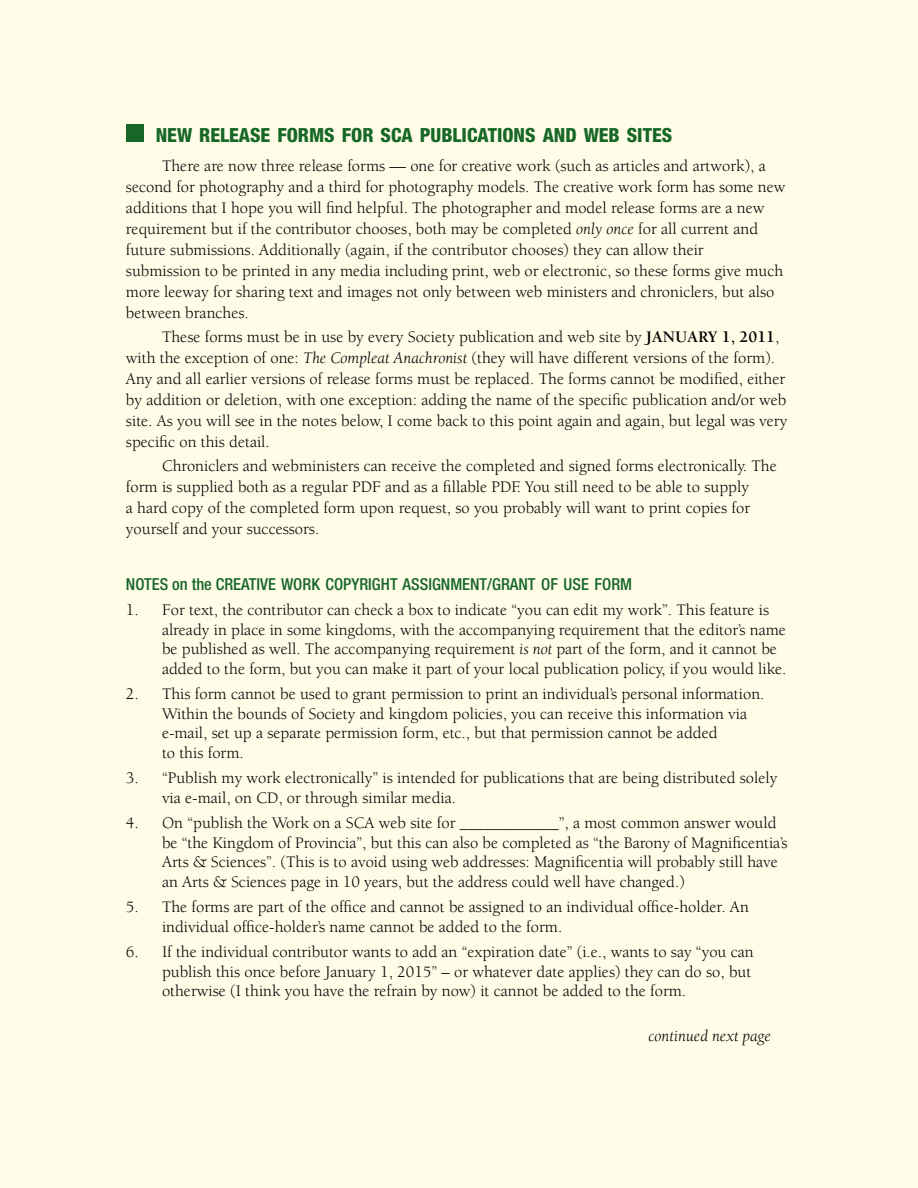
<style>
.page{position:relative;width:918px;height:1188px;background:#fffde8}
.page>*{position:absolute;margin:0;border:0;box-sizing:border-box;transform-origin:0 0}
.t1{font:800 condensed 19.5px "Helvetica Neue";color:#176727}
.t2{font:16.5px/21px "Berkeley";color:#000}
.t3{font:500 condensed 16.5px "Helvetica Neue";color:#176727}
.t4{font:italic 16.5px "Berkeley";color:#000}
.s1{font-style:italic}
.s2{font-weight:700}
</style>
<div class="page">
<div style="left:126px;top:124px;width:18px;height:18px;background:#176727"></div>
<p class="t1" style="left:156px;top:123px;width:518px">NEW RELEASE FORMS FOR SCA PUBLICATIONS AND WEB SITES</p>
<p class="t2" style="left:126px;top:155px;width:661px;text-indent:36px">There are now three release forms — one for creative work (such as articles and artwork), a second for photography and a third for photography models. The creative work form has some new additions that I hope you will find helpful. The photographer and model release forms are a new requirement but if the contributor chooses, both may be completed <span class="s1">only once</span> for all current and future submissions. Additionally (again, if the contributor chooses) they can allow their<br>submission to be printed in any media including print, web or electronic, so these forms give much more leeway for sharing text and images not only between web ministers and chroniclers, but also between branches.</p>
<p class="t2" style="left:126px;top:326px;width:663px;text-indent:36px">These forms must be in use by every Society publication and web site by <span class="s2">JANUARY 1, 2011</span>, with the exception of one: <span class="s1">The Compleat Anachronist</span> (they will have different versions of the form).<br>Any and all earlier versions of release forms must be replaced. The forms cannot be modified, either by addition or deletion, with one exception: adding the name of the specific publication and/or web site. As you will see in the notes below, I come back to this point again and again, but legal was very specific on this detail.</p>
<p class="t2" style="left:126px;top:455px;width:652px;text-indent:36px">Chroniclers and webministers can receive the completed and signed forms electronically. The form is supplied both as a regular PDF and as a fillable PDF. You still need to be able to supply<br>a hard copy of the completed form upon request, so you probably will want to print copies for yourself and your successors.</p>
<p class="t3" style="left:126px;top:574px;width:508px">NOTES on the CREATIVE WORK COPYRIGHT ASSIGNMENT/GRANT OF USE FORM</p>
<p class="t2" style="left:162px;top:600px;width:626px;line-height:19.5px;text-indent:-36px">1. For text, the contributor can check a box to indicate “you can edit my work”. This feature is already in place in some kingdoms, with the accompanying requirement that the editor’s name be published as well. The accompanying requirement <span class="s1">is not</span> part of the form, and it cannot be added to the form, but you can make it part of your local publication policy, if you would like.</p>
<p class="t2" style="left:162px;top:684px;width:604px;line-height:19.5px;text-indent:-36px">2. This form cannot be used to grant permission to print an individual’s personal information.<br>Within the bounds of Society and kingdom policies, you can receive this information via e-mail, set up a separate permission form, etc., but that permission cannot be added<br>to this form.</p>
<p class="t2" style="left:162px;top:768px;width:617px;line-height:19.5px;text-indent:-36px">3. “Publish my work electronically” is intended for publications that are being distributed solely via e-mail, on CD, or through similar media.</p>
<p class="t2" style="left:162px;top:813px;width:627px;line-height:19.5px;text-indent:-36px">4. On “publish the Work on a SCA web site for ____________”, a most common answer would be “the Kingdom of Provincia”, but this can also be completed as “the Barony of Magnificentia’s Arts &amp; Sciences”. (This is to avoid using web addresses: Magnificentia will probably still have an Arts &amp; Sciences page in 10 years, but the address could well have changed.)</p>
<p class="t2" style="left:162px;top:897px;width:588px;line-height:19.5px;text-indent:-36px">5. The forms are part of the office and cannot be assigned to an individual office-holder. An individual office-holder’s name cannot be added to the form.</p>
<p class="t2" style="left:162px;top:942px;width:593px;line-height:19.5px;text-indent:-36px">6. If the individual contributor wants to add an “expiration date” (i.e., wants to say “you can publish this once before January 1, 2015” – or whatever date applies) they can do so, but otherwise (I think you have the refrain by now) it cannot be added to the form.</p>
<p class="t4" style="left:648px;top:1027px;width:124px">continued next page</p>
</div>
